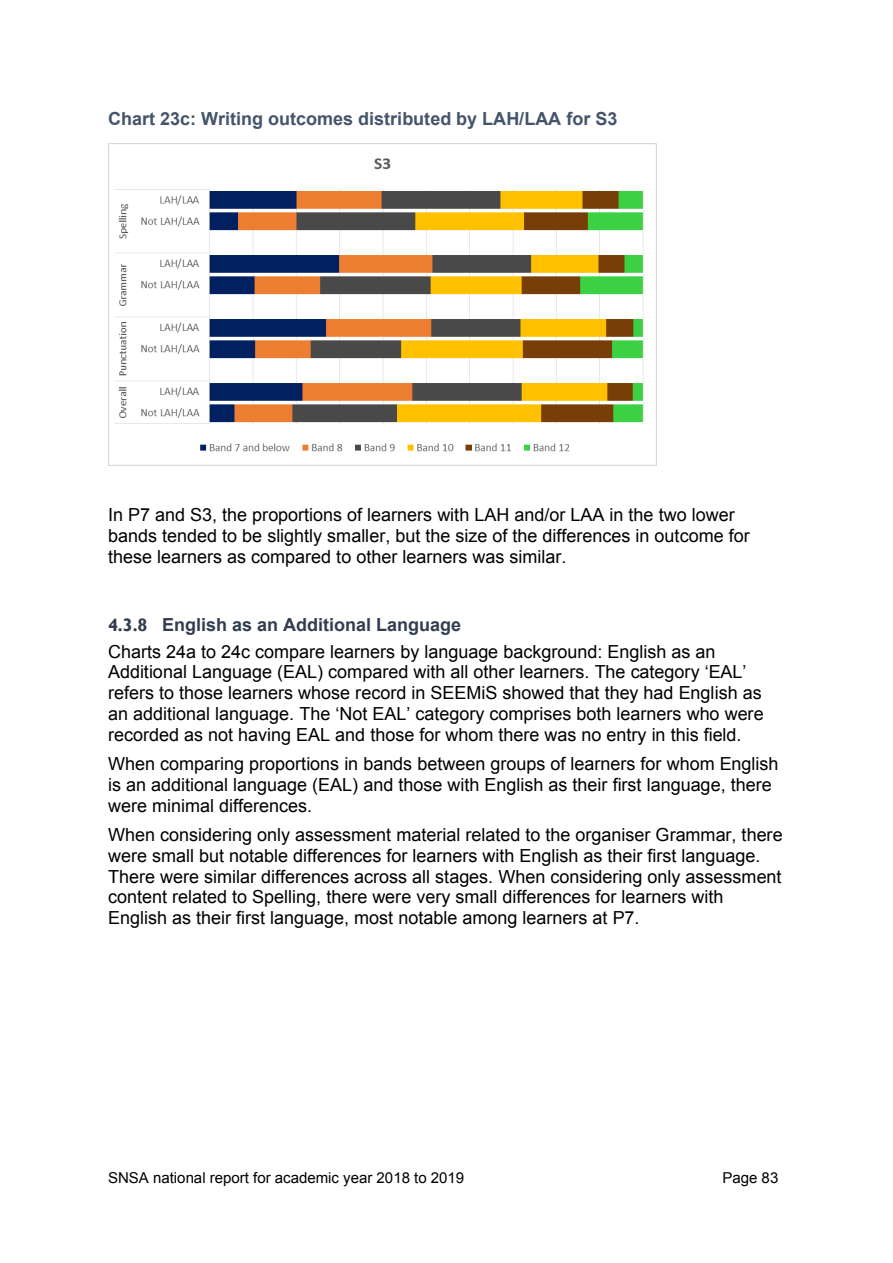
<style>
.page{position:relative;width:893px;height:1263px;background:#fff}
.page>*{position:absolute;margin:0;border:0;box-sizing:border-box;transform-origin:0 0}
.t1{font:18px/20.7px "Arial";color:#000}
.t2{font:700 18px "Arial";color:#44546a}
.t3{font:700 18px "Arial";color:#323e4f}
.t4{font:15px "Arial";color:#000}
.s1{font-family:"Gill Sans"}
</style>
<div class="page">
<img style="left:108px;top:144px;width:548px;height:321px">
<p class="t2" style="left:108px;top:107px;width:511px">Chart 23c: Writing outcomes distributed by LAH/LAA for S3</p>
<p class="t1" style="left:108px;top:505px;width:643px">In P7 and S3, the proportions of learners with LAH and/or LAA in the two lower bands tended to be slightly smaller, but the size of the differences in outcome for these learners as compared to other learners was similar.</p>
<h1 class="t3" style="left:108px;top:613px;width:354px"><span class="s1">4.3.8</span> English as an Additional Language</h1>
<p class="t1" style="left:108px;top:641px;width:657px">Charts 24a to 24c compare learners by language background: English as an Additional Language (EAL) compared with all other learners. The category ‘EAL’ refers to those learners whose record in SEEMiS showed that they had English as an additional language. The ‘Not EAL’ category comprises both learners who were recorded as not having EAL and those for whom there was no entry in this field.</p>
<p class="t1" style="left:108px;top:754px;width:672px">When comparing proportions in bands between groups of learners for whom English is an additional language (EAL) and those with English as their first language, there were minimal differences.</p>
<p class="t1" style="left:108px;top:825px;width:676px">When considering only assessment material related to the organiser Grammar, there were small but notable differences for learners with English as their first language.<br>There were similar differences across all stages. When considering only assessment content related to Spelling, there were very small differences for learners with English as their first language, most notable among learners at P7.</p>
<p class="t4" style="left:108px;top:1168px;width:358px">SNSA national report for academic year 2018 to 2019</p>
<p class="t4" style="left:722px;top:1168px;width:57px">Page 83</p>
</div>
